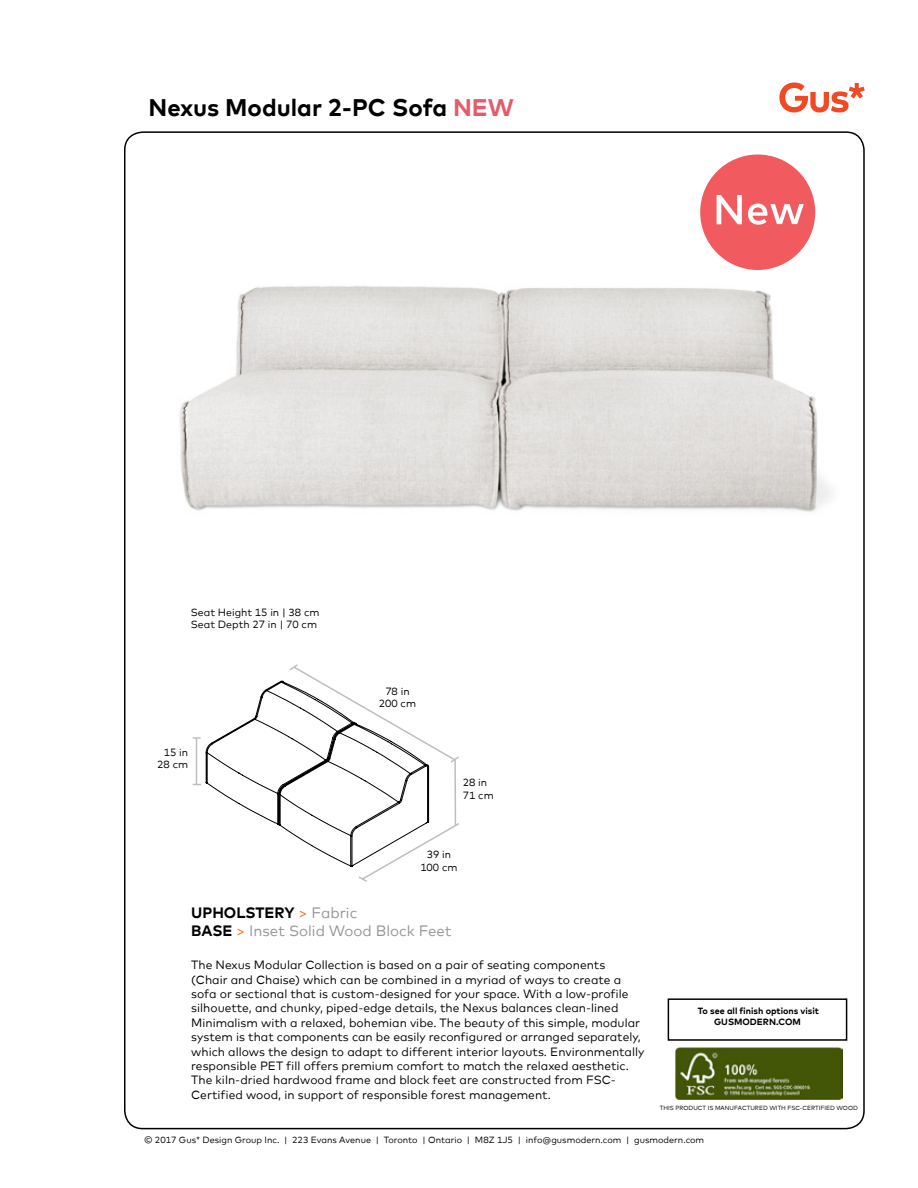
<style>
.page{position:relative;width:918px;height:1188px;background:#fff}
.page>*{position:absolute;margin:0;border:0;box-sizing:border-box;transform-origin:0 0}
.t1{font:700 24px "Mark";color:#000}
.t2{font:15px/18px "Mark";color:#939598}
.t3{font:12px/14.4px "Mark";color:#000}
.t4{font:10.5px/12.6px "Mark";color:#000;text-align:center}
.t5{font:9px "Mark";color:#000}
.t6{font:700 9px/10.8px "Mark";color:#000;text-align:center}
.t7{font:6px "Mark";color:#000}
.s1{color:#e55c69}
.s2{font-weight:700;color:#000}
.s3{color:#f36f21}
</style>
<div class="page">
<svg style="left:779px;top:83px;width:86px;height:30px"></svg>
<img style="left:179px;top:196px;width:652px;height:316px">
<div style="left:668px;top:998px;width:179px;height:43px;border:2px solid #000"></div>
<div style="left:700px;top:154px;width:115px;height:116px;background:#f15b60;border-radius:50%"></div>
<svg style="left:717px;top:195px;width:25px;height:29px"></svg>
<svg style="left:748px;top:204px;width:56px;height:21px"></svg>
<img style="left:676px;top:1048px;width:167px;height:52px">
<svg style="left:193px;top:664px;width:266px;height:218px"></svg>
<h1 class="t1" style="left:148px;top:92px;width:367px">Nexus Modular 2-PC Sofa <span class="s1">NEW</span></h1>
<p class="t4" style="left:191px;top:606px;width:130px;text-align:left">Seat Height 15 in | 38 cm<br>Seat Depth 27 in | 70 cm</p>
<p class="t4" style="left:157px;top:746px;width:32px;text-align:right">15 in<br>28 cm</p>
<p class="t4" style="left:379px;top:685px;width:39px">78 in<br>200 cm</p>
<p class="t4" style="left:463px;top:776px;width:32px;text-align:left">28 in<br>71 cm</p>
<p class="t4" style="left:420px;top:848px;width:39px">39 in<br>100 cm</p>
<p class="t2" style="left:191px;top:903px;width:262px"><span class="s2">UPHOLSTERY</span> <span class="s3">&gt;</span> Fabric<br><span class="s2">BASE</span> <span class="s3">&gt;</span> Inset Solid Wood Block Feet</p>
<p class="t3" style="left:191px;top:958px;width:455px">The Nexus Modular Collection is based on a pair of seating components (Chair and Chaise) which can be combined in a myriad of ways to create a sofa or sectional that is custom-designed for your space. With a low-profile silhouette, and chunky, piped-edge details, the Nexus balances clean-lined Minimalism with a relaxed, bohemian vibe. The beauty of this simple, modular system is that components can be easily reconfigured or arranged separately, which allows the design to adapt to different interior layouts. Environmentally responsible PET fill offers premium comfort to match the relaxed aesthetic.<br>The kiln-dried hardwood frame and block feet are constructed from FSC-Certified wood, in support of responsible forest management.</p>
<p class="t6" style="left:698px;top:1005px;width:123px">To see all finish options visit<br>GUSMODERN.COM</p>
<p class="t7" style="left:660px;top:1105px;width:200px">THIS PRODUCT IS MANUFACTURED WITH FSC-CERTIFIED WOOD</p>
<p class="t5" style="left:144px;top:1134px;width:562px">© 2017 Gus* Design Group Inc. | 223 Evans Avenue | Toronto | Ontario | M8Z 1J5 | info@gusmodern.com | gusmodern.com</p>
</div>
